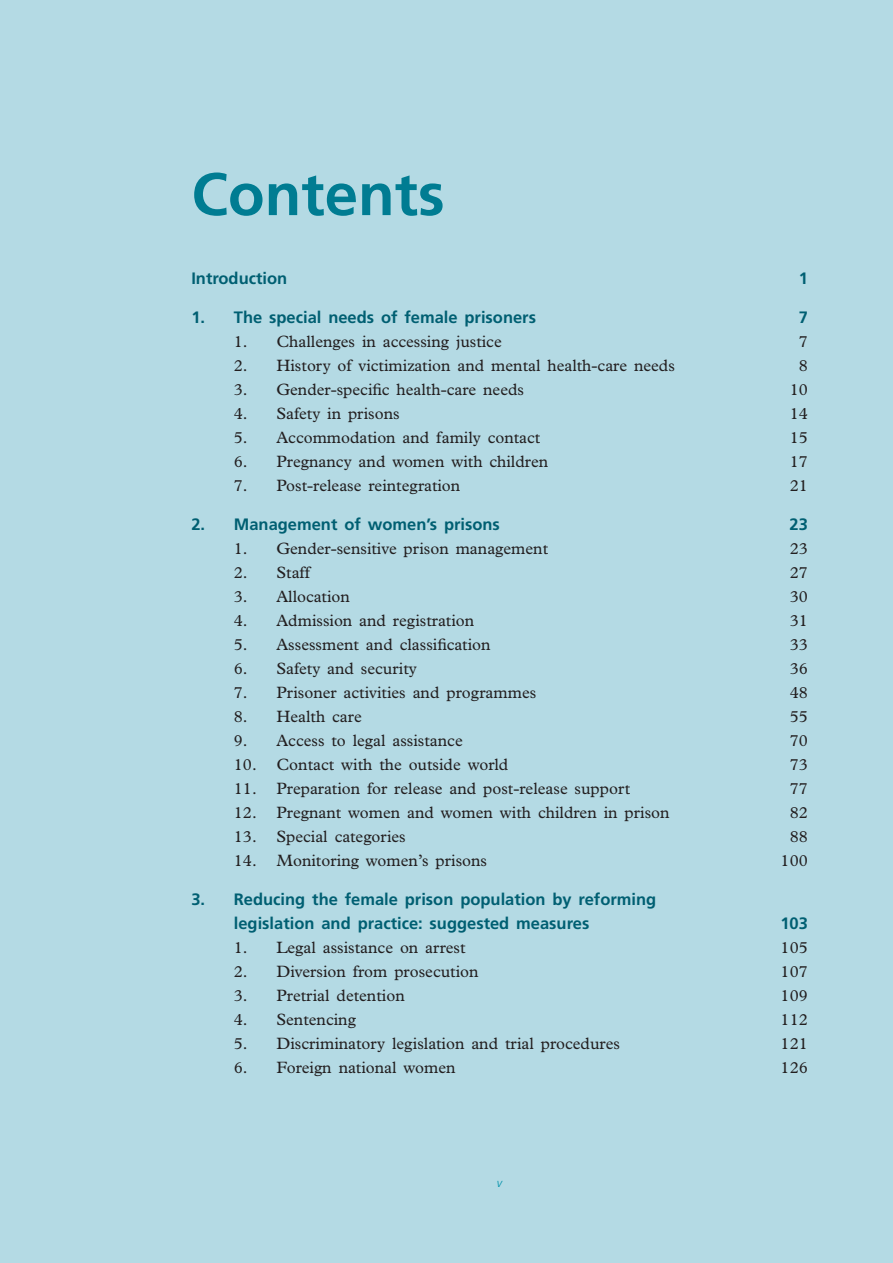
<style>
.page{position:relative;width:893px;height:1263px;background:#b4dae4}
.page>*{position:absolute;margin:0;border:0;box-sizing:border-box;transform-origin:0 0}
.t1{font:700 60px "Frutiger LT Std";color:#007c92}
.t2{font:16.5px "Plantin Std";color:#231f20}
.t3{font:700 16.5px/24px "Frutiger LT Std";color:#005f72}
.t4{font:italic 300 12px "Frutiger LT Std";color:#0091aa}
</style>
<div class="page">
<h1 class="t1" style="left:191px;top:159px;width:255px">Contents</h1>
<p class="t3" style="left:191px;top:266px;width:97px">Introduction</p>
<p class="t3" style="left:799px;top:266px;width:11px">1</p>
<p class="t3" style="left:191px;top:305px;width:346px">1. The special needs of female prisoners</p>
<p class="t3" style="left:799px;top:305px;width:11px">7</p>
<p class="t2" style="left:234px;top:332px;width:269px">1. Challenges in accessing justice</p>
<p class="t2" style="left:799px;top:332px;width:11px">7</p>
<p class="t2" style="left:234px;top:356px;width:443px">2. History of victimization and mental health-care needs</p>
<p class="t2" style="left:799px;top:356px;width:11px">8</p>
<p class="t2" style="left:234px;top:380px;width:292px">3. Gender-specific health-care needs</p>
<p class="t2" style="left:790px;top:380px;width:20px">10</p>
<p class="t2" style="left:234px;top:404px;width:167px">4. Safety in prisons</p>
<p class="t2" style="left:790px;top:404px;width:20px">14</p>
<p class="t2" style="left:234px;top:428px;width:308px">5. Accommodation and family contact</p>
<p class="t2" style="left:790px;top:428px;width:20px">15</p>
<p class="t2" style="left:234px;top:452px;width:316px">6. Pregnancy and women with children</p>
<p class="t2" style="left:790px;top:452px;width:20px">17</p>
<p class="t2" style="left:234px;top:476px;width:228px">7. Post-release reintegration</p>
<p class="t2" style="left:790px;top:476px;width:20px">21</p>
<p class="t3" style="left:191px;top:512px;width:310px">2. Management of women’s prisons</p>
<p class="t3" style="left:790px;top:512px;width:20px">23</p>
<p class="t2" style="left:234px;top:539px;width:316px">1. Gender-sensitive prison management</p>
<p class="t2" style="left:790px;top:539px;width:20px">23</p>
<p class="t2" style="left:234px;top:563px;width:77px">2. Staff</p>
<p class="t2" style="left:790px;top:563px;width:20px">27</p>
<p class="t2" style="left:234px;top:587px;width:118px">3. Allocation</p>
<p class="t2" style="left:790px;top:587px;width:20px">30</p>
<p class="t2" style="left:234px;top:611px;width:242px">4. Admission and registration</p>
<p class="t2" style="left:790px;top:611px;width:20px">31</p>
<p class="t2" style="left:234px;top:635px;width:258px">5. Assessment and classification</p>
<p class="t2" style="left:790px;top:635px;width:20px">33</p>
<p class="t2" style="left:234px;top:659px;width:184px">6. Safety and security</p>
<p class="t2" style="left:790px;top:659px;width:20px">36</p>
<p class="t2" style="left:234px;top:683px;width:304px">7. Prisoner activities and programmes</p>
<p class="t2" style="left:790px;top:683px;width:20px">48</p>
<p class="t2" style="left:234px;top:707px;width:129px">8. Health care</p>
<p class="t2" style="left:790px;top:707px;width:20px">55</p>
<p class="t2" style="left:234px;top:731px;width:230px">9. Access to legal assistance</p>
<p class="t2" style="left:790px;top:731px;width:20px">70</p>
<p class="t2" style="left:234px;top:755px;width:276px">10. Contact with the outside world</p>
<p class="t2" style="left:790px;top:755px;width:20px">73</p>
<p class="t2" style="left:234px;top:779px;width:398px">11. Preparation for release and post-release support</p>
<p class="t2" style="left:790px;top:779px;width:20px">77</p>
<p class="t2" style="left:234px;top:803px;width:437px">12. Pregnant women and women with children in prison</p>
<p class="t2" style="left:790px;top:803px;width:20px">82</p>
<p class="t2" style="left:234px;top:827px;width:173px">13. Special categories</p>
<p class="t2" style="left:790px;top:827px;width:20px">88</p>
<p class="t2" style="left:234px;top:851px;width:255px">14. Monitoring women’s prisons</p>
<p class="t2" style="left:781px;top:851px;width:29px">100</p>
<p class="t3" style="left:234px;top:888px;width:424px;text-indent:-43px">3. Reducing the female prison population by reforming legislation and practice: suggested measures</p>
<p class="t3" style="left:780px;top:912px;width:29px">103</p>
<p class="t2" style="left:234px;top:938px;width:233px">1. Legal assistance on arrest</p>
<p class="t2" style="left:781px;top:938px;width:29px">105</p>
<p class="t2" style="left:234px;top:962px;width:246px">2. Diversion from prosecution</p>
<p class="t2" style="left:781px;top:962px;width:29px">107</p>
<p class="t2" style="left:234px;top:986px;width:172px">3. Pretrial detention</p>
<p class="t2" style="left:781px;top:986px;width:29px">109</p>
<p class="t2" style="left:234px;top:1010px;width:124px">4. Sentencing</p>
<p class="t2" style="left:781px;top:1010px;width:29px">112</p>
<p class="t2" style="left:234px;top:1034px;width:388px">5. Discriminatory legislation and trial procedures</p>
<p class="t2" style="left:781px;top:1034px;width:29px">121</p>
<p class="t2" style="left:234px;top:1058px;width:223px">6. Foreign national women</p>
<p class="t2" style="left:781px;top:1058px;width:29px">126</p>
<p class="t4" style="left:497px;top:1176px;width:7px">v</p>
</div>
